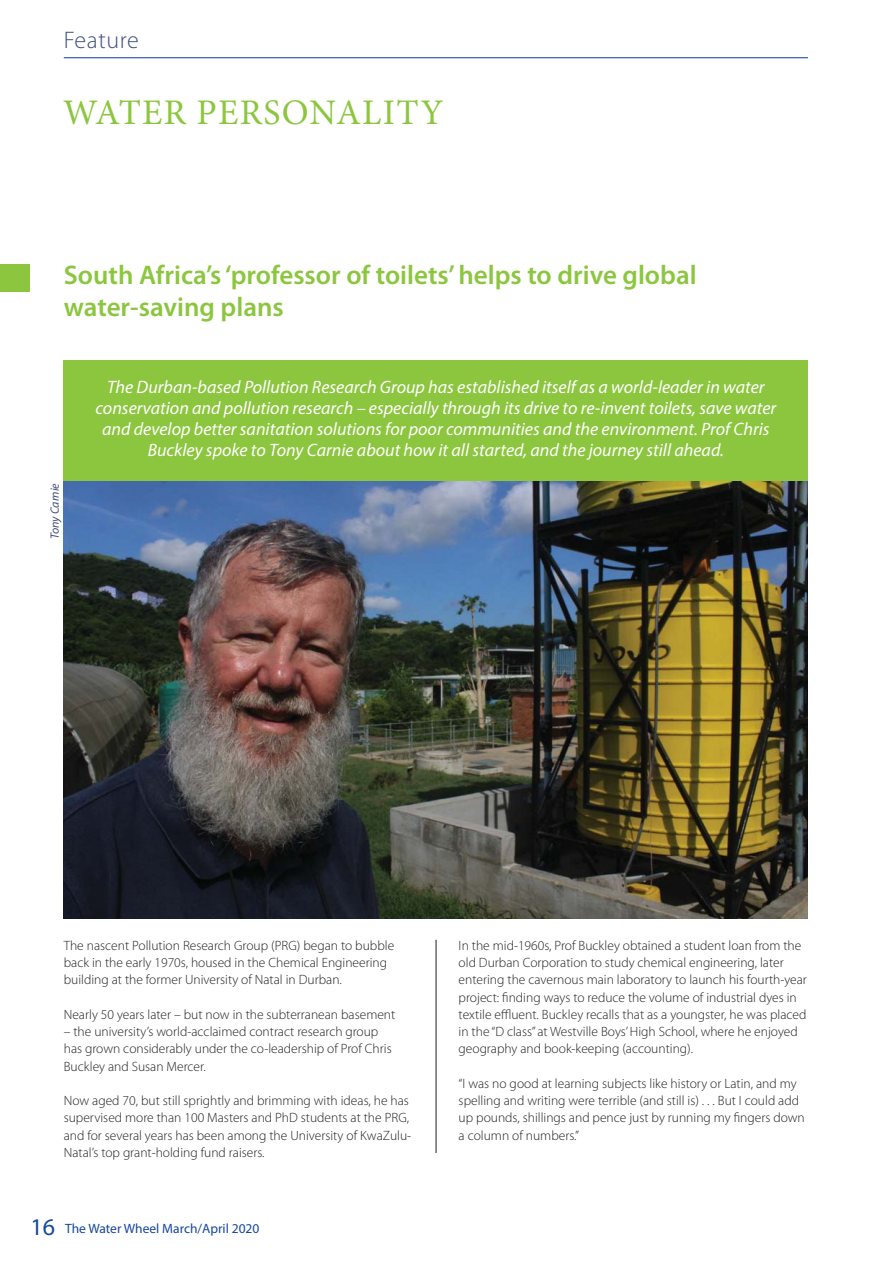
<style>
.page{position:relative;width:893px;height:1263px;background:#fff}
.page>*{position:absolute;margin:0;border:0;box-sizing:border-box;transform-origin:0 0}
.t1{font:36px "Minion Pro";letter-spacing:.035em;color:#8cc63f}
.t2{font:600 27px/32.4px "Myriad Pro";color:#8cc63f}
.t3{font:300 24px "Myriad Pro";letter-spacing:.025em;color:#415080}
.t4{font:italic 18px/21px "Myriad Pro";color:#fff;text-align:center}
.t5{font:300 13.5px/17.2px "Myriad Pro";color:#231f20}
.t6{font:13.5px "Myriad Pro";color:#17479e}
.t7{font:italic 12px "Myriad Pro";color:#415080}
.s1{font-size:24px}
</style>
<div class="page">
<hr style="left:64px;top:57px;width:744px;height:1px;background:#17479e">
<hr style="left:436px;top:940px;width:1px;height:213px;background:#231f20">
<div style="left:0;top:264px;width:29px;height:28px;background:#8cc63f"></div>
<img style="left:64px;top:480px;width:744px;height:438px">
<div style="left:64px;top:360px;width:744px;height:120px;background:#8cc63f"></div>
<h3 class="t3" style="left:64px;top:31px;width:77px">Feature</h3>
<h1 class="t1" style="left:63px;top:91px;width:382px">WATER PERSONALITY</h1>
<h2 class="t2" style="left:64px;top:261px;width:634px">South Africa’s ‘professor of toilets’ helps to drive global water-saving plans</h2>
<p class="t7" style="left:50px;top:539px;width:58px;rotate:-90deg">Tony Carnie</p>
<p class="t4" style="left:96px;top:378px;width:682px">The Durban-based Pollution Research Group has established itself as a world-leader in water conservation and pollution research – especially through its drive to re-invent toilets, save water and develop better sanitation solutions for poor communities and the environment. Prof Chris Buckley spoke to Tony Carnie about how it all started, and the journey still ahead.</p>
<p class="t5" style="left:64px;top:938px;width:332px">The nascent Pollution Research Group (PRG) began to bubble back in the early 1970s, housed in the Chemical Engineering building at the former University of Natal in Durban.</p>
<p class="t5" style="left:64px;top:1007px;width:333px">Nearly 50 years later – but now in the subterranean basement</p>
<p class="t5" style="left:64px;top:1024px;width:330px">– the university’s world-acclaimed contract research group has grown considerably under the co-leadership of Prof Chris<br>Buckley and Susan Mercer.</p>
<p class="t5" style="left:64px;top:1093px;width:349px">Now aged 70, but still sprightly and brimming with ideas, he has supervised more than 100 Masters and PhD students at the PRG, and for several years has been among the University of KwaZulu-Natal’s top grant-holding fund raisers.</p>
<p class="t6" style="left:30px;top:1223px;width:230px"><span class="s1">16</span> The Water Wheel March/April 2020</p>
<p class="t5" style="left:459px;top:938px;width:350px">In the mid-1960s, Prof Buckley obtained a student loan from the old Durban Corporation to study chemical engineering, later entering the cavernous main laboratory to launch his fourth-year project: finding ways to reduce the volume of industrial dyes in textile effluent. Buckley recalls that as a youngster, he was placed in the “D class” at Westville Boys’ High School, where he enjoyed geography and book-keeping (accounting).</p>
<p class="t5" style="left:459px;top:1076px;width:348px">“I was no good at learning subjects like history or Latin, and my spelling and writing were terrible (and still is) . . . But I could add up pounds, shillings and pence just by running my fingers down a column of numbers.”</p>
</div>
